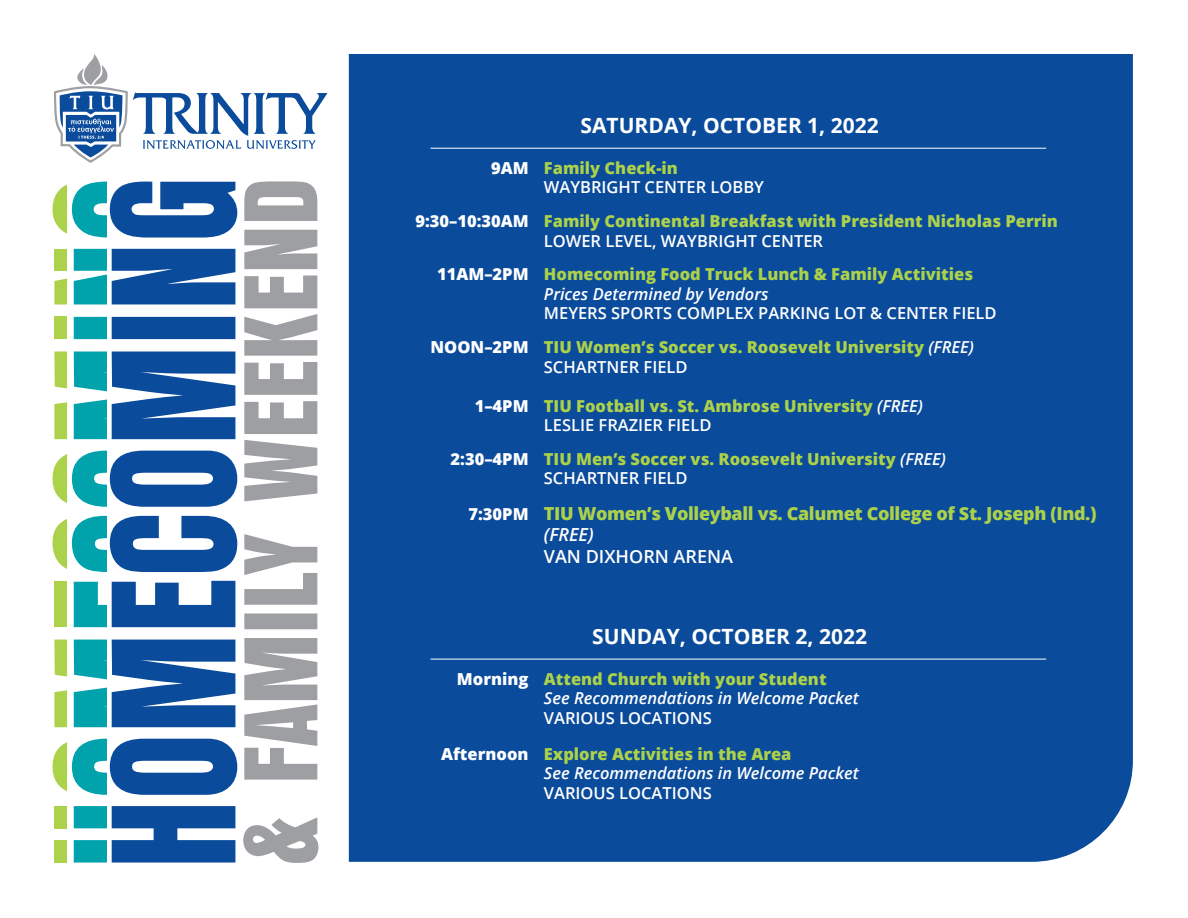
<style>
.page{position:relative;width:1188px;height:918px;background:#fff}
.page>*{position:absolute;margin:0;border:0;box-sizing:border-box;transform-origin:0 0}
.t1{font:700 21px "Open Sans";color:#fff}
.t2{font:800 18px "Open Sans";letter-spacing:-.02em;color:#acd14a}
.t3{font:600 18px "Open Sans";color:#fff}
.t4{font:italic 600 18px "Open Sans";color:#fff}
.t5{font:800 16.5px "Open Sans";color:#acd14a}
.t6{font:600 16.5px "Open Sans";color:#fff}
.t7{font:italic 600 16.5px "Open Sans";color:#fff}
.t8{font:800 16.5px "Open Sans";color:#fff}
.s1{font-weight:600;font-style:italic;color:#fff}
</style>
<div class="page">
<div style="left:349px;top:54px;width:784px;height:808px;background:#0a4b9b"></div>
<svg style="left:110px;top:182px;width:127px;height:681px;fill:#0a4b9b"></svg>
<svg style="left:53px;top:182px;width:54px;height:681px"></svg>
<svg style="left:243px;top:181px;width:75px;height:682px;fill:#9d9fa2"></svg>
<svg style="left:54px;top:54px;width:274px;height:109px"></svg>
<hr style="left:431px;top:148px;width:615px;height:1px;background:#fff">
<hr style="left:431px;top:659px;width:615px;height:1px;background:#fff">
<p class="t8" style="left:491px;top:155px;width:39px">9AM</p>
<p class="t8" style="left:415px;top:208px;width:115px">9:30–10:30AM</p>
<p class="t8" style="left:437px;top:261px;width:93px">11AM–2PM</p>
<p class="t8" style="left:431px;top:334px;width:100px">NOON–2PM</p>
<p class="t8" style="left:475px;top:393px;width:55px">1–4PM</p>
<p class="t8" style="left:451px;top:446px;width:80px">2:30–4PM</p>
<p class="t8" style="left:468px;top:501px;width:62px">7:30PM</p>
<p class="t1" style="left:581px;top:110px;width:300px">SATURDAY, OCTOBER 1, 2022</p>
<p class="t5" style="left:544px;top:155px;width:136px">Family Check-in</p>
<p class="t6" style="left:544px;top:176px;width:222px">WAYBRIGHT CENTER LOBBY</p>
<p class="t5" style="left:544px;top:208px;width:516px">Family Continental Breakfast with President Nicholas Perrin</p>
<p class="t6" style="left:544px;top:229px;width:281px">LOWER LEVEL, WAYBRIGHT CENTER</p>
<p class="t5" style="left:544px;top:261px;width:431px">Homecoming Food Truck Lunch &amp; Family Activities</p>
<p class="t7" style="left:544px;top:282px;width:226px">Prices Determined by Vendors</p>
<p class="t6" style="left:544px;top:302px;width:454px">MEYERS SPORTS COMPLEX PARKING LOT &amp; CENTER FIELD</p>
<p class="t5" style="left:544px;top:334px;width:432px">TIU Women’s Soccer vs. Roosevelt University <span class="s1">(FREE)</span></p>
<p class="t6" style="left:544px;top:355px;width:145px">SCHARTNER FIELD</p>
<p class="t5" style="left:544px;top:393px;width:381px">TIU Football vs. St. Ambrose University <span class="s1">(FREE)</span></p>
<p class="t6" style="left:544px;top:414px;width:169px">LESLIE FRAZIER FIELD</p>
<p class="t5" style="left:544px;top:446px;width:404px">TIU Men’s Soccer vs. Roosevelt University <span class="s1">(FREE)</span></p>
<p class="t6" style="left:544px;top:467px;width:145px">SCHARTNER FIELD</p>
<p class="t2" style="left:544px;top:499px;width:554px">TIU Women’s Volleyball vs. Calumet College of St. Joseph (Ind.)</p>
<p class="t4" style="left:544px;top:522px;width:51px">(FREE)</p>
<p class="t3" style="left:544px;top:544px;width:191px">VAN DIXHORN ARENA</p>
<p class="t8" style="left:457px;top:666px;width:73px">Morning</p>
<p class="t8" style="left:441px;top:741px;width:89px">Afternoon</p>
<p class="t1" style="left:592px;top:621px;width:276px">SUNDAY, OCTOBER 2, 2022</p>
<p class="t5" style="left:544px;top:666px;width:284px">Attend Church with your Student</p>
<p class="t7" style="left:544px;top:687px;width:317px">See Recommendations in Welcome Packet</p>
<p class="t6" style="left:544px;top:707px;width:169px">VARIOUS LOCATIONS</p>
<p class="t5" style="left:544px;top:741px;width:249px">Explore Activities in the Area</p>
<p class="t7" style="left:544px;top:762px;width:317px">See Recommendations in Welcome Packet</p>
<p class="t6" style="left:544px;top:782px;width:169px">VARIOUS LOCATIONS</p>
</div>
